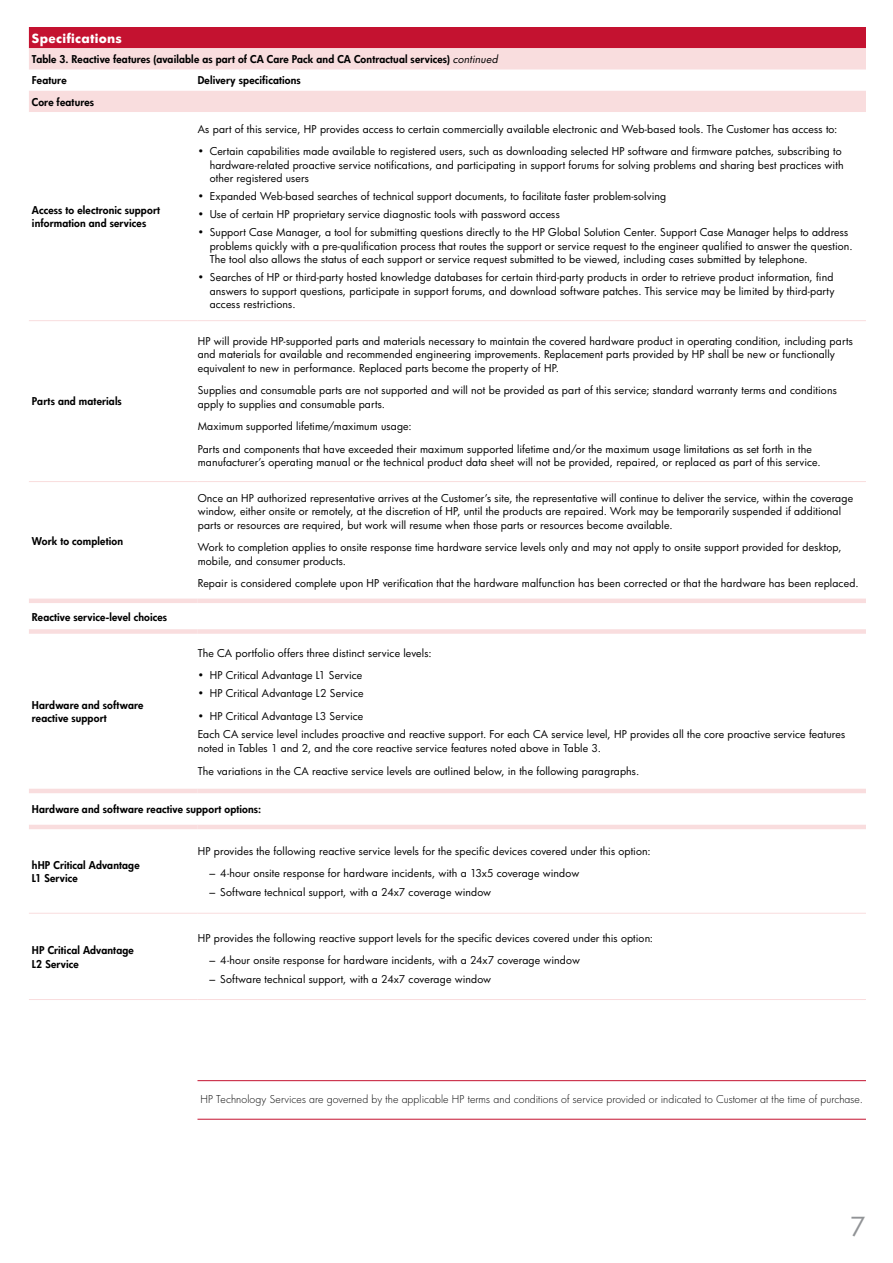
<style>
.page{position:relative;width:893px;height:1263px;background:#fff}
.page>*{position:absolute;margin:0;border:0;box-sizing:border-box;transform-origin:0 0}
.t1{font:25.5px "HP Futura";color:#919396}
.t2{font:700 12.3px "HP Futura";letter-spacing:.02em;color:#fff}
.t3{font:10.5px/13.5px "HP Futura";letter-spacing:.01em;color:#000}
.t4{font:800 10.5px/13.5px "HP Futura";letter-spacing:.015em;color:#000}
.t5{font:300 10.5px "HP Futura";letter-spacing:.01em;color:#000}
.s1{font-weight:400;font-style:italic}
.s2{font-family:"Arial"}
</style>
<div class="page">
<div style="left:29px;top:27px;width:837px;height:21px;background:#c41230"></div>
<svg style="left:29px;top:48px;width:837px;height:64px;fill:#f9ddde"></svg>
<hr style="left:29px;top:320px;width:169px;height:1px;background:#f9ddde">
<hr style="left:198px;top:320px;width:668px;height:1px;background:#f9ddde">
<hr style="left:29px;top:481px;width:169px;height:1px;background:#f9ddde">
<hr style="left:198px;top:481px;width:668px;height:1px;background:#f9ddde">
<hr style="left:29px;top:913px;width:169px;height:1px;background:#f9ddde">
<hr style="left:198px;top:913px;width:668px;height:1px;background:#f9ddde">
<hr style="left:29px;top:999px;width:169px;height:1px;background:#f9ddde">
<hr style="left:198px;top:999px;width:668px;height:1px;background:#f9ddde">
<hr style="left:29px;top:599px;width:169px;height:4px;background:#f9ddde">
<hr style="left:198px;top:599px;width:668px;height:4px;background:#f9ddde">
<div style="left:29px;top:629px;width:169px;height:5px;background:#f9ddde"></div>
<div style="left:198px;top:629px;width:668px;height:5px;background:#f9ddde"></div>
<hr style="left:29px;top:789px;width:169px;height:4px;background:#f9ddde">
<hr style="left:198px;top:789px;width:668px;height:4px;background:#f9ddde">
<hr style="left:29px;top:825px;width:169px;height:4px;background:#f9ddde">
<hr style="left:198px;top:825px;width:668px;height:4px;background:#f9ddde">
<hr style="left:197px;top:1080px;width:669px;height:1px;background:#c41230">
<hr style="left:197px;top:1119px;width:669px;height:1px;background:#c41230">
<p class="t2" style="left:32px;top:29px;width:91px">Specifications</p>
<p class="t4" style="left:32px;top:48px;width:467px;line-height:21.3px">Table 3. Reactive features (available as part of CA Care Pack and CA Contractual services) <span class="s1">continued<br></span>Feature</p>
<p class="t4" style="left:198px;top:74px;width:105px">Delivery specifications</p>
<p class="t4" style="left:32px;top:95px;width:64px">Core features</p>
<p class="t4" style="left:32px;top:203px;width:130px">Access to electronic support information and services</p>
<p class="t4" style="left:32px;top:395px;width:92px">Parts and materials</p>
<p class="t4" style="left:32px;top:534px;width:93px">Work to completion</p>
<p class="t4" style="left:32px;top:610px;width:137px">Reactive service-level choices</p>
<p class="t3" style="left:198px;top:122px;width:641px">As part of this service, HP provides access to certain commercially available electronic and Web-based tools. The Customer has access to:</p>
<p class="t3" style="left:210px;top:144px;width:635px;text-indent:-12px">• Certain capabilities made available to registered users, such as downloading selected HP software and firmware patches, subscribing to hardware-related proactive service notifications, and participating in support forums for solving problems and sharing best practices with other registered users</p>
<p class="t3" style="left:198px;top:189px;width:470px">• Expanded Web-based searches of technical support documents, to facilitate faster problem-solving</p>
<p class="t3" style="left:198px;top:207px;width:364px">• Use of certain HP proprietary service diagnostic tools with password access</p>
<p class="t3" style="left:210px;top:225px;width:644px;text-indent:-12px">• Support Case Manager, a tool for submitting questions directly to the HP Global Solution Center. Support Case Manager helps to address problems quickly with a pre-qualification process that routes the support or service request to the engineer qualified to answer the question.<br>The tool also allows the status of each support or service request submitted to be viewed, including cases submitted by telephone.</p>
<p class="t3" style="left:210px;top:270px;width:626px;text-align:justify;text-indent:-12px">• Searches of HP or third-party hosted knowledge databases for certain third-party products in order to retrieve product information, find answers to support questions, participate in support forums, and download software patches. This service may be limited by third-party access restrictions.</p>
<p class="t3" style="left:198px;top:334px;width:657px">HP will provide HP-supported parts and materials necessary to maintain the covered hardware product in operating condition, including parts and materials for available and recommended engineering improvements. Replacement parts provided by HP shall be new or functionally equivalent to new in performance. Replaced parts become the property of HP.</p>
<p class="t3" style="left:198px;top:383px;width:641px">Supplies and consumable parts are not supported and will not be provided as part of this service; standard warranty terms and conditions apply to supplies and consumable parts.</p>
<p class="t3" style="left:198px;top:415px;width:616px;line-height:22.5px">Maximum supported lifetime/maximum usage:<br>Parts and components that have exceeded their maximum supported lifetime and/or the maximum usage limitations as set forth in the</p>
<p class="t3" style="left:198px;top:455px;width:625px">manufacturer’s operating manual or the technical product data sheet will not be provided, repaired, or replaced as part of this service.</p>
<p class="t3" style="left:198px;top:491px;width:657px">Once an HP authorized representative arrives at the Customer’s site, the representative will continue to deliver the service, within the coverage window, either onsite or remotely, at the discretion of HP, until the products are repaired. Work may be temporarily suspended if additional parts or resources are required, but work will resume when those parts or resources become available.</p>
<p class="t3" style="left:198px;top:540px;width:646px">Work to completion applies to onsite response time hardware service levels only and may not apply to onsite support provided for desktop, mobile, and consumer products.</p>
<p class="t3" style="left:198px;top:576px;width:662px">Repair is considered complete upon HP verification that the hardware malfunction has been corrected or that the hardware has been replaced.</p>
<p class="t3" style="left:198px;top:646px;width:235px">The CA portfolio offers three distinct service levels:</p>
<p class="t3" style="left:198px;top:668px;width:166px">• HP Critical Advantage L1 Service</p>
<p class="t3" style="left:198px;top:686px;width:167px">• HP Critical Advantage L2 Service</p>
<p class="t3" style="left:198px;top:707px;width:649px;line-height:18px">• HP Critical Advantage L3 Service<br>Each CA service level includes proactive and reactive support. For each CA service level, HP provides all the core proactive service features</p>
<p class="t3" style="left:198px;top:737px;width:443px;line-height:22.5px">noted in Tables 1 and 2, and the core reactive service features noted above in Table 3.<br>The variations in the CA reactive service levels are outlined below, in the following paragraphs.</p>
<p class="t4" style="left:32px;top:802px;width:231px">Hardware and software reactive support options:</p>
<p class="t4" style="left:32px;top:698px;width:113px">Hardware and software reactive support</p>
<p class="t4" style="left:32px;top:858px;width:109px">hHP Critical Advantage<br>L1 Service</p>
<p class="t4" style="left:32px;top:943px;width:103px">HP Critical Advantage<br>L2 Service</p>
<p class="t3" style="left:198px;top:844px;width:454px">HP provides the following reactive service levels for the specific devices covered under this option:</p>
<p class="t3" style="left:209px;top:866px;width:371px"><span class="s2">–</span> 4-hour onsite response for hardware incidents, with a 13x5 coverage window</p>
<p class="t3" style="left:209px;top:885px;width:283px"><span class="s2">–</span> Software technical support, with a 24x7 coverage window</p>
<p class="t3" style="left:198px;top:931px;width:457px">HP provides the following reactive support levels for the specific devices covered under this option:</p>
<p class="t3" style="left:209px;top:953px;width:372px"><span class="s2">–</span> 4-hour onsite response for hardware incidents, with a 24x7 coverage window</p>
<p class="t3" style="left:209px;top:972px;width:283px"><span class="s2">–</span> Software technical support, with a 24x7 coverage window</p>
<p class="t5" style="left:200px;top:1092px;width:664px">HP Technology Services are governed by the applicable HP terms and conditions of service provided or indicated to Customer at the time of purchase.</p>
<h1 class="t1" style="left:850px;top:1209px;width:17px">7</h1>
</div>
